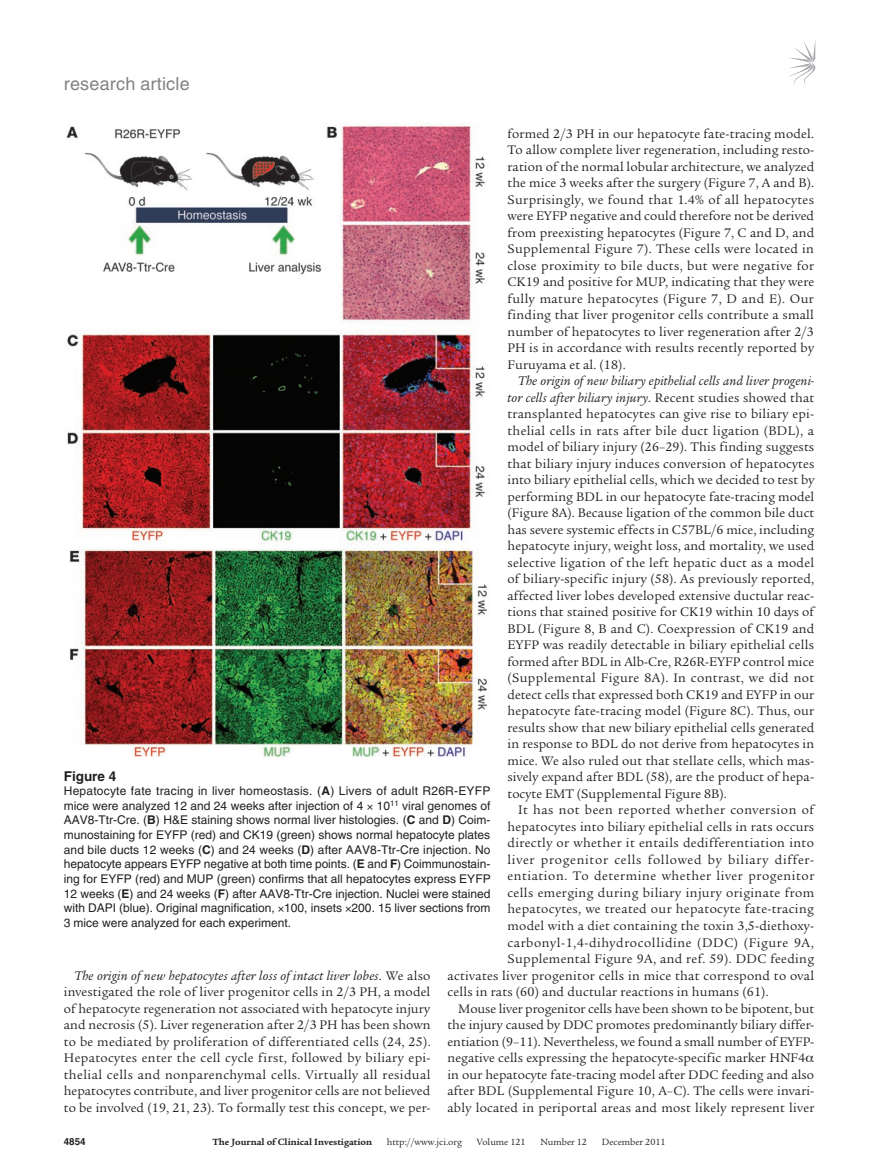
<style>
.page{position:relative;width:878px;height:1175px;background:#fff}
.page>*{position:absolute;margin:0;border:0;box-sizing:border-box;transform-origin:0 0}
.t1{font:18px "Helvetica LT Std";letter-spacing:.01em;color:#808285}
.t2{font:13.5px/16.5px "Legacy Serif Std";letter-spacing:.015em;color:#231f20;text-align:justify}
.t3{font:13.5px "Legacy Serif Std";letter-spacing:.04em;color:#231f20}
.t4{font:13.5px "Legacy Serif Std";letter-spacing:-.005em;color:#231f20}
.t5{font:13.5px "Legacy Serif Std";letter-spacing:.05em;color:#231f20}
.t6{font:13.5px "Legacy Serif Std";letter-spacing:.045em;color:#231f20}
.t7{font:700 13.5px "Helvetica LT Std";color:#231f20}
.t8{font:12px/14.7px "Helvetica LT Std";color:#231f20;text-align:justify}
.t9{font:9.75px "Legacy Serif Std";color:#231f20}
.t10{font:700 9.75px "Legacy Serif Std";color:#231f20}
.t11{font:700 9.75px "Helvetica LT Std";color:#231f20}
.s1{font-style:italic}
.s2{font-weight:700}
</style>
<div class="page">
<svg style="left:789px;top:42px;width:26px;height:43px"></svg>
<img style="left:66px;top:122px;width:421px;height:635px">
<h1 class="t1" style="left:64px;top:73px;width:127px">research article</h1>
<p class="t2" style="left:507px;top:125px;width:308px">formed 2/3 PH in our hepatocyte fate-tracing model.<br>To allow complete liver regeneration, including resto&shy;ration of the normal lobular architecture, we analyzed the mice 3 weeks after the surgery (Figure 7, A and B).<br>Surprisingly, we found that 1.4% of all hepatocytes were EYFP negative and could therefore not be derived from preexisting hepatocytes (Figure 7, C and D, and Supplemental Figure 7). These cells were located in close proximity to bile ducts, but were negative for CK19 and positive for MUP, indicating that they were fully mature hepatocytes (Figure 7, D and E). Our finding that liver progenitor cells contribute a small number of hepatocytes to liver regeneration after 2/3<br>PH is in accordance with results recently reported by Furuyama et al. (18).</p>
<p class="t2" style="left:507px;top:373px;width:308px;text-indent:11px"><span class="s1">The origin of new biliary epithelial cells and liver progeni&shy;tor cells after biliary injury</span>. Recent studies showed that transplanted hepatocytes can give rise to biliary epi&shy;thelial cells in rats after bile duct ligation (BDL), a model of biliary injury (26–29). This finding suggests that biliary injury induces conversion of hepatocytes into biliary epithelial cells, which we decided to test by performing BDL in our hepatocyte fate-tracing model (Figure 8A). Because ligation of the common bile duct has severe systemic effects in C57BL/6 mice, including hepatocyte injury, weight loss, and mortality, we used selective ligation of the left hepatic duct as a model of biliary-specific injury (58). As previously reported, affected liver lobes developed extensive ductular reac&shy;tions that stained positive for CK19 within 10 days of BDL (Figure 8, B and C). Coexpression of CK19 and EYFP was readily detectable in biliary epithelial cells formed after BDL in Alb-Cre, R26R-EYFP control mice (Supplemental Figure 8A). In contrast, we did not detect cells that expressed both CK19 and EYFP in our hepatocyte fate-tracing model (Figure 8C). Thus, our results show that new biliary epithelial cells generated in response to BDL do not derive from hepatocytes in mice. We also ruled out that stellate cells, which mas&shy;sively expand after BDL (58), are the product of hepa&shy;tocyte EMT (Supplemental Figure 8B).</p>
<p class="t3" style="left:518px;top:802px;width:297px">It has not been reported whether conversion of</p>
<p class="t2" style="left:507px;top:818px;width:308px">hepatocytes into biliary epithelial cells in rats occurs</p>
<p class="t2" style="left:507px;top:835px;width:308px">directly or whether it entails dedifferentiation into</p>
<p class="t5" style="left:507px;top:852px;width:308px">liver progenitor cells followed by biliary differ-</p>
<p class="t3" style="left:507px;top:868px;width:308px">entiation. To determine whether liver progenitor</p>
<p class="t2" style="left:507px;top:884px;width:308px">cells emerging during biliary injury originate from</p>
<p class="t2" style="left:507px;top:901px;width:308px">hepatocytes, we treated our hepatocyte fate-tracing</p>
<p class="t2" style="left:507px;top:917px;width:308px">model with a diet containing the toxin 3,5-diethoxy-</p>
<p class="t6" style="left:507px;top:934px;width:308px">carbonyl-1,4-dihydrocollidine (DDC) (Figure 9A,</p>
<p class="t2" style="left:507px;top:950px;width:308px">Supplemental Figure 9A, and ref. 59). DDC feeding</p>
<p class="t2" style="left:447px;top:967px;width:368px">activates liver progenitor cells in mice that correspond to oval</p>
<p class="t2" style="left:447px;top:983px;width:323px">cells in rats (60) and ductular reactions in humans (61).</p>
<p class="t4" style="left:458px;top:1000px;width:357px">Mouse liver progenitor cells have been shown to be bipotent, but</p>
<p class="t2" style="left:447px;top:1016px;width:368px">the injury caused by DDC promotes predominantly biliary differ-</p>
<p class="t2" style="left:447px;top:1033px;width:368px">entiation (9–11). Nevertheless, we found a small number of EYFP-</p>
<p class="t2" style="left:447px;top:1049px;width:359px">negative cells expressing the hepatocyte-specific marker HNF4</p>
<p class="t2" style="left:447px;top:1066px;width:368px">in our hepatocyte fate-tracing model after DDC feeding and also</p>
<p class="t2" style="left:447px;top:1082px;width:368px">after BDL (Supplemental Figure 10, A–C). The cells were invari-</p>
<p class="t2" style="left:447px;top:1099px;width:368px">ably located in periportal areas and most likely represent liver</p>
<p class="t7" style="left:64px;top:767px;width:54px">Figure 4</p>
<p class="t8" style="left:64px;top:783px;width:428px">Hepatocyte fate tracing in liver homeostasis. (<span class="s2">A</span>) Livers of adult R26R-EYFP mice were analyzed 12 and 24 weeks after injection of 4 10<sup>11</sup> viral genomes of AAV8-Ttr-Cre. (<span class="s2">B</span>) H&amp;E staining shows normal liver histologies. (<span class="s2">C</span> and <span class="s2">D</span>) Coim&shy;munostaining for EYFP (red) and CK19 (green) shows normal hepatocyte plates and bile ducts 12 weeks (<span class="s2">C</span>) and 24 weeks (<span class="s2">D</span>) after AAV8-Ttr-Cre injection. No hepatocyte appears EYFP negative at both time points. (<span class="s2">E</span> and <span class="s2">F</span>) Coimmunostain&shy;ing for EYFP (red) and MUP (green) confirms that all hepatocytes express EYFP 12 weeks (<span class="s2">E</span>) and 24 weeks (<span class="s2">F</span>) after AAV8-Ttr-Cre injection. Nuclei were stained with DAPI (blue). Original magnification, 100, insets 200. 15 liver sections from 3 mice were analyzed for each experiment.</p>
<p class="t2" style="left:64px;top:967px;width:368px;text-indent:11px"><span class="s1">The origin of new hepatocytes after loss of intact liver lobes</span>. We also investigated the role of liver progenitor cells in 2/3 PH, a model of hepatocyte regeneration not associated with hepatocyte injury and necrosis (5). Liver regeneration after 2/3 PH has been shown to be mediated by proliferation of differentiated cells (24, 25).<br>Hepatocytes enter the cell cycle first, followed by biliary epi&shy;thelial cells and nonparenchymal cells. Virtually all residual hepatocytes contribute, and liver progenitor cells are not believed to be involved (19, 21, 23). To formally test this concept, we per-</p>
<p class="t11" style="left:64px;top:1135px;width:23px">4854</p>
<p class="t10" style="left:212px;top:1135px;width:161px">The Journal of Clinical Investigation</p>
<p class="t9" style="left:387px;top:1136px;width:77px">http://www.jci.org</p>
<p class="t9" style="left:476px;top:1136px;width:50px">Volume 121</p>
<p class="t9" style="left:540px;top:1136px;width:48px">Number 12</p>
<p class="t9" style="left:601px;top:1136px;width:65px">December 2011</p>
</div>
